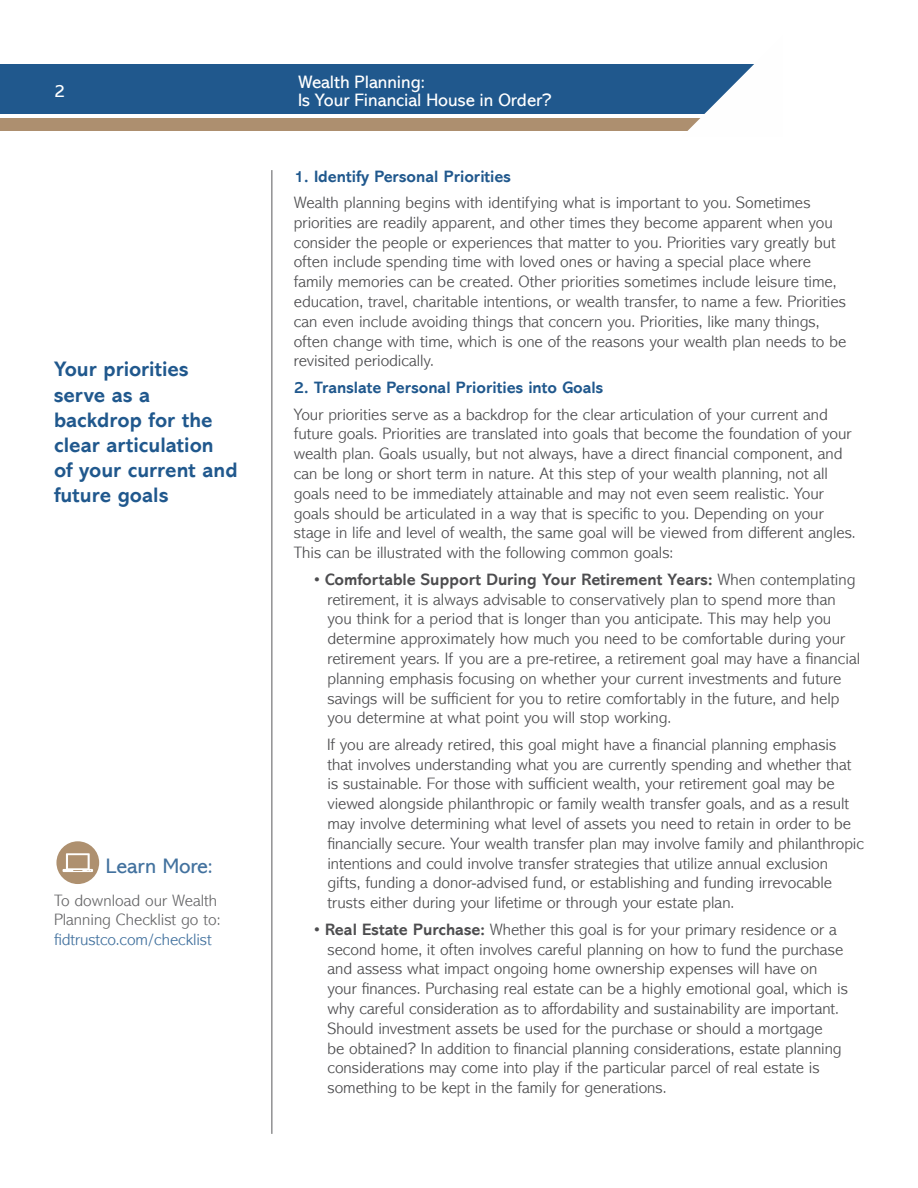
<style>
.page{position:relative;width:918px;height:1188px;background:#fff}
.page>*{position:absolute;margin:0;border:0;box-sizing:border-box;transform-origin:0 0}
.t1{font:700 21px/25.2px "Abadi MT Std";color:#20588d}
.t2{font:21px "Abadi MT Std";color:#20588d}
.t3{font:18px/18px "Abadi MT Std";color:#fff}
.t4{font:300 16.5px/19.8px "Abadi MT Std";color:#4d4d4f}
.t5{font:700 16.5px "Abadi MT Std";color:#20588d}
.t6{font:300 16.5px "Abadi MT Std";letter-spacing:-.005em;color:#20588d}
.s1{font-weight:700}
</style>
<div class="page">
<div style="left:0;top:65px;width:769px;height:49px;background:#20588d"></div>
<div style="left:0;top:118px;width:769px;height:13px;background:#ad8f6f"></div>
<svg style="left:682px;top:64px;width:87px;height:67px"></svg>
<hr style="left:272px;top:170px;width:1px;height:964px;background:#58595b">
<div style="left:56px;top:841px;width:43px;height:43px;background:#ae906f;border-radius:50%"></div>
<svg style="left:63px;top:853px;width:30px;height:19px"></svg>
<p class="t3" style="left:54px;top:82px;width:12px">2</p>
<p class="t1" style="left:54px;top:357px;width:185px">Your priorities serve as a backdrop for the clear articulation<br>of your current and future goals</p>
<p class="t2" style="left:106px;top:854px;width:108px">Learn More:</p>
<p class="t4" style="left:54px;top:891px;width:168px">To download our Wealth<br>Planning Checklist go to:</p>
<p class="t6" style="left:54px;top:930px;width:159px">fidtrustco.com/checklist</p>
<p class="t3" style="left:298px;top:73px;width:255px">Wealth Planning:<br>Is Your Financial House in Order?</p>
<p class="t5" style="left:294px;top:166px;width:219px">1. Identify Personal Priorities</p>
<p class="t4" style="left:294px;top:193px;width:554px">Wealth planning begins with identifying what is important to you. Sometimes priorities are readily apparent, and other times they become apparent when you consider the people or experiences that matter to you. Priorities vary greatly but often include spending time with loved ones or having a special place where family memories can be created. Other priorities sometimes include leisure time, education, travel, charitable intentions, or wealth transfer, to name a few. Priorities can even include avoiding things that concern you. Priorities, like many things, often change with time, which is one of the reasons your wealth plan needs to be revisited periodically.</p>
<p class="t5" style="left:294px;top:378px;width:311px">2. Translate Personal Priorities into Goals</p>
<p class="t4" style="left:294px;top:404px;width:563px">Your priorities serve as a backdrop for the clear articulation of your current and future goals. Priorities are translated into goals that become the foundation of your wealth plan. Goals usually, but not always, have a direct financial component, and can be long or short term in nature. At this step of your wealth planning, not all goals need to be immediately attainable and may not even seem realistic. Your goals should be articulated in a way that is specific to you. Depending on your stage in life and level of wealth, the same goal will be viewed from different angles.<br>This can be illustrated with the following common goals:</p>
<p class="t4" style="left:328px;top:570px;width:534px;text-indent:-13px"><span class="s1">• Comfortable Support During Your Retirement Years:</span> When contemplating retirement, it is always advisable to conservatively plan to spend more than you think for a period that is longer than you anticipate. This may help you determine approximately how much you need to be comfortable during your retirement years. If you are a pre-retiree, a retirement goal may have a financial planning emphasis focusing on whether your current investments and future savings will be sufficient for you to retire comfortably in the future, and help you determine at what point you will stop working.</p>
<p class="t4" style="left:327px;top:735px;width:538px">If you are already retired, this goal might have a financial planning emphasis that involves understanding what you are currently spending and whether that is sustainable. For those with sufficient wealth, your retirement goal may be viewed alongside philanthropic or family wealth transfer goals, and as a result may involve determining what level of assets you need to retain in order to be financially secure. Your wealth transfer plan may involve family and philanthropic intentions and could involve transfer strategies that utilize annual exclusion gifts, funding a donor-advised fund, or establishing and funding irrevocable trusts either during your lifetime or through your estate plan.</p>
<p class="t4" style="left:328px;top:920px;width:522px;text-indent:-13px"><span class="s1">• Real Estate Purchase:</span> Whether this goal is for your primary residence or a second home, it often involves careful planning on how to fund the purchase and assess what impact ongoing home ownership expenses will have on your finances. Purchasing real estate can be a highly emotional goal, which is why careful consideration as to affordability and sustainability are important.<br>Should investment assets be used for the purchase or should a mortgage<br>be obtained? In addition to financial planning considerations, estate planning considerations may come into play if the particular parcel of real estate is something to be kept in the family for generations.</p>
</div>
